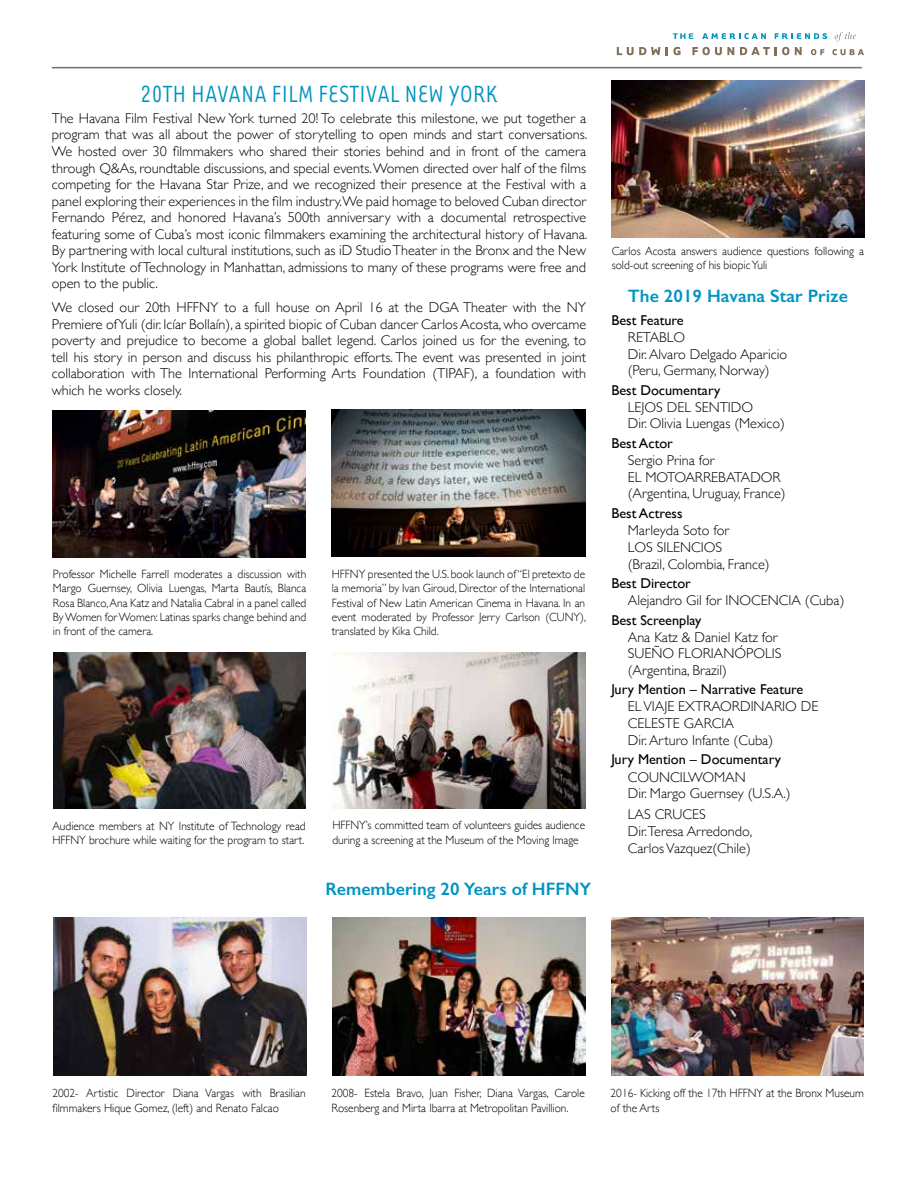
<style>
.page{position:relative;width:918px;height:1188px;background:#fff}
.page>*{position:absolute;margin:0;border:0;box-sizing:border-box;transform-origin:0 0}
.t1{font:27px "Tarzana Narrow";color:#0094c0}
.t2{font:600 18px "Gill Sans";color:#0094c2}
.t3{font:300 14.25px/16.5px "Gill Sans";color:#000}
.t4{font:14.25px "Gill Sans";color:#000}
.t5{font:300 12px/14.4px "Gill Sans";color:#000;scale:.95 1}
</style>
<div class="page">
<hr style="left:52px;top:67px;width:810px;height:1px;background:#806f59">
<svg style="left:702px;top:33px;width:64px;height:6px"></svg>
<svg style="left:775px;top:33px;width:52px;height:6px"></svg>
<svg style="left:835px;top:32px;width:21px;height:10px"></svg>
<svg style="left:617px;top:47px;width:43px;height:8px"></svg>
<svg style="left:666px;top:47px;width:15px;height:8px"></svg>
<svg style="left:692px;top:47px;width:42px;height:8px"></svg>
<svg style="left:740px;top:47px;width:49px;height:8px"></svg>
<svg style="left:795px;top:47px;width:7px;height:8px"></svg>
<svg style="left:811px;top:49px;width:13px;height:6px"></svg>
<svg style="left:832px;top:49px;width:32px;height:6px"></svg>
<svg style="left:673px;top:33px;width:20px;height:6px"></svg>
<img style="left:333px;top:918px;width:252px;height:157px">
<img style="left:612px;top:918px;width:252px;height:157px">
<img style="left:612px;top:81px;width:252px;height:156px">
<img style="left:53px;top:652px;width:253px;height:157px">
<img style="left:332px;top:652px;width:254px;height:157px">
<img style="left:53px;top:410px;width:253px;height:148px">
<img style="left:332px;top:409px;width:253px;height:148px">
<img style="left:53px;top:918px;width:254px;height:157px">
<h1 class="t1" style="left:140px;top:78px;width:359px">20TH HAVANA FILM FESTIVAL NEW YORK</h1>
<p class="t3" style="left:52px;top:109px;width:537px;text-align:justify">The Havana Film Festival New York turned 20! To celebrate this milestone, we put together a program that was all about the power of storytelling to open minds and start conversations.<br>We hosted over 30 filmmakers who shared their stories behind and in front of the camera through Q&amp;As, roundtable discussions, and special events. Women directed over half of the films competing for the Havana Star Prize, and we recognized their presence at the Festival with a panel exploring their experiences in the film industry.We paid homage to beloved Cuban director Fernando Pérez, and honored Havana’s 500th anniversary with a documental retrospective featuring some of Cuba’s most iconic filmmakers examining the architectural history of Havana.<br>By partnering with local cultural institutions, such as iD Studio Theater in the Bronx and the New York Institute of Technology in Manhattan, admissions to many of these programs were free and open to the public.</p>
<p class="t3" style="left:52px;top:298px;width:536px;text-align:justify">We closed our 20th HFFNY to a full house on April 16 at the DGA Theater with the NY Premiere of Yuli (dir. Icíar Bollaín), a spirited biopic of Cuban dancer Carlos Acosta, who overcame poverty and prejudice to become a global ballet legend. Carlos joined us for the evening, to tell his story in person and discuss his philanthropic efforts. The event was presented in joint collaboration with The International Performing Arts Foundation (TIPAF), a foundation with which he works closely.</p>
<p class="t5" style="left:53px;top:566px;width:268px;text-align:justify">Professor Michelle Farrell moderates a discussion with Margo Guernsey, Olivia Luengas, Marta Bautís, Blanca Rosa Blanco, Ana Katz and Natalia Cabral in a panel called By Women for Women: Latinas sparks change behind and in front of the camera.</p>
<p class="t5" style="left:332px;top:566px;width:269px;text-align:justify">HFFNY presented the U.S. book launch of “El pretexto de la memoria” by Ivan Giroud, Director of the International Festival of New Latin American Cinema in Havana. In an event moderated by Professor Jerry Carlson (CUNY), translated by Kika Child.</p>
<p class="t5" style="left:52px;top:818px;width:268px">Audience members at NY Institute of Technology read<br>HFFNY brochure while waiting for the program to start.</p>
<p class="t5" style="left:332px;top:818px;width:268px">HFFNY’s committed team of volunteers guides audience during a screening at the Museum of the Moving Image</p>
<p class="t2" style="left:326px;top:878px;width:267px">Remembering 20 Years of HFFNY</p>
<p class="t5" style="left:612px;top:243px;width:267px">Carlos Acosta answers audience questions following a sold-out screening of his biopic Yuli</p>
<p class="t2" style="left:628px;top:286px;width:222px">The 2019 Havana Star Prize</p>
<p class="t4" style="left:611px;top:312px;width:74px">Best Feature</p>
<p class="t3" style="left:628px;top:328px;width:161px">RETABLO<br>Dir. Alvaro Delgado Aparicio (Peru, Germany, Norway)</p>
<p class="t4" style="left:611px;top:381px;width:111px">Best Documentary</p>
<p class="t3" style="left:628px;top:398px;width:159px">LEJOS DEL SENTIDO<br>Dir. Olivia Luengas (Mexico)</p>
<p class="t4" style="left:611px;top:434px;width:63px">Best Actor</p>
<p class="t3" style="left:628px;top:451px;width:159px">Sergio Prina for<br>EL MOTOARREBATADOR (Argentina, Uruguay, France)</p>
<p class="t4" style="left:611px;top:505px;width:73px">Best Actress</p>
<p class="t3" style="left:628px;top:521px;width:143px">Marleyda Soto for<br>LOS SILENCIOS<br>(Brazil, Colombia, France)</p>
<p class="t4" style="left:611px;top:575px;width:81px">Best Director</p>
<p class="t3" style="left:628px;top:592px;width:218px">Alejandro Gil for INOCENCIA (Cuba)</p>
<p class="t4" style="left:611px;top:611px;width:91px">Best Screenplay</p>
<p class="t3" style="left:628px;top:628px;width:155px">Ana Katz &amp; Daniel Katz for<br>SUEÑO FLORIANÓPOLIS (Argentina, Brazil)</p>
<p class="t4" style="left:611px;top:681px;width:194px">Jury Mention – Narrative Feature</p>
<p class="t3" style="left:628px;top:698px;width:192px">EL VIAJE EXTRAORDINARIO DE<br>CELESTE GARCIA<br>Dir. Arturo Infante (Cuba)</p>
<p class="t4" style="left:611px;top:751px;width:171px">Jury Mention – Documentary</p>
<p class="t3" style="left:628px;top:768px;width:164px">COUNCILWOMAN<br>Dir. Margo Guernsey (U.S.A.)</p>
<p class="t3" style="left:628px;top:805px;width:126px">LAS CRUCES<br>Dir.Teresa Arredondo,<br>Carlos Vazquez(Chile)</p>
<p class="t5" style="left:52px;top:1085px;width:268px">2002- Artistic Director Diana Vargas with Brasilian filmmakers Hique Gomez, (left) and Renato Falcao</p>
<p class="t5" style="left:331px;top:1085px;width:268px">2008- Estela Bravo, Juan Fisher, Diana Vargas, Carole<br>Rosenberg and Mirta Ibarra at Metropolitan Pavillion.</p>
<p class="t5" style="left:611px;top:1085px;width:268px">2016- Kicking off the 17th HFFNY at the Bronx Museum of the Arts</p>
</div>
